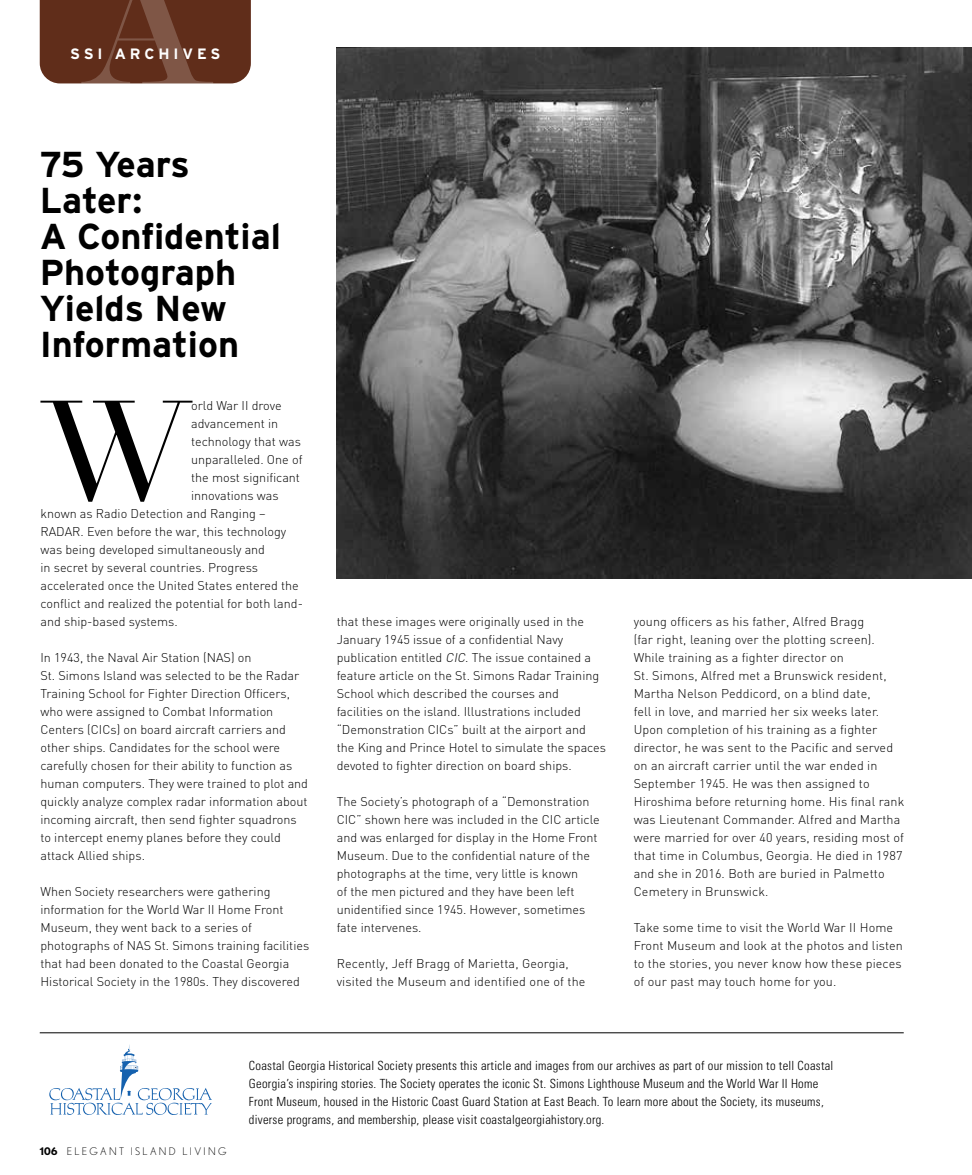
<style>
.page{position:relative;width:972px;height:1175px;background:#fff}
.page>*{position:absolute;margin:0;border:0;box-sizing:border-box;transform-origin:0 0}
.t1{font:139.05px "Didot";color:#000}
.t2{font:700 36px/36px "Interstate";color:#000}
.t3{font:700 15px "Interstate";letter-spacing:.26em;color:#fff}
.t4{font:300 12.6px/18px "DIN";color:#000}
.t5{font:300 condensed 12.6px/18px "Univers";letter-spacing:.02em;color:#000}
.t6{font:300 10.5px "Nobel";letter-spacing:.22em;color:#000}
.s1{font-style:italic}
.s2{font-weight:700}
</style>
<div class="page">
<svg style="left:40px;top:0;width:211px;height:84px;background:#673624"></svg>
<svg style="left:49px;top:1044px;width:163px;height:71px"></svg>
<hr style="left:40px;top:1032px;width:864px;height:1px;background:#000">
<img style="left:337px;top:47px;width:635px;height:531px">
<p class="t3" style="left:70px;top:46px;width:152px">SSI ARCHIVES</p>
<h2 class="t2" style="left:40px;top:146px;width:243px">75 Years<br>Later:<br>A Confidential<br>Photograph<br>Yields New<br>Information</h2>
<h1 class="t1" style="left:42px;top:368px;width:151px">W</h1>
<p class="t4" style="left:191px;top:396px;width:92px">orld War II drove</p>
<p class="t4" style="left:191px;top:414px;width:89px">advancement in</p>
<p class="t4" style="left:191px;top:432px;width:111px">technology that was</p>
<p class="t4" style="left:191px;top:450px;width:113px">unparalleled. One of</p>
<p class="t4" style="left:191px;top:468px;width:110px">the most significant</p>
<p class="t4" style="left:191px;top:486px;width:89px">innovations was</p>
<p class="t4" style="left:40px;top:504px;width:227px">known as Radio Detection and Ranging –</p>
<p class="t4" style="left:40px;top:522px;width:247px">RADAR. Even before the war, this technology</p>
<p class="t4" style="left:40px;top:540px;width:226px">was being developed simultaneously and</p>
<p class="t4" style="left:40px;top:558px;width:219px">in secret by several countries. Progress</p>
<p class="t4" style="left:40px;top:576px;width:260px">accelerated once the United States entered the</p>
<p class="t4" style="left:40px;top:594px;width:264px">conflict and realized the potential for both land-</p>
<p class="t4" style="left:40px;top:612px;width:139px">and ship-based systems.</p>
<p class="t4" style="left:40px;top:648px;width:269px">In 1943, the Naval Air Station (NAS) on<br>St. Simons Island was selected to be the Radar Training School for Fighter Direction Officers, who were assigned to Combat Information Centers (CICs) on board aircraft carriers and other ships. Candidates for the school were carefully chosen for their ability to function as human computers. They were trained to plot and quickly analyze complex radar information about incoming aircraft, then send fighter squadrons to intercept enemy planes before they could attack Allied ships.</p>
<p class="t4" style="left:40px;top:882px;width:270px">When Society researchers were gathering information for the World War II Home Front Museum, they went back to a series of photographs of NAS St. Simons training facilities that had been donated to the Coastal Georgia Historical Society in the 1980s. They discovered</p>
<p class="t4" style="left:337px;top:612px;width:271px">that these images were originally used in the January 1945 issue of a confidential Navy publication entitled <span class="s1">CIC</span>. The issue contained a feature article on the St. Simons Radar Training School which described the courses and facilities on the island. Illustrations included “Demonstration CICs” built at the airport and the King and Prince Hotel to simulate the spaces devoted to fighter direction on board ships.</p>
<p class="t4" style="left:337px;top:792px;width:264px">The Society’s photograph of a “Demonstration CIC” shown here was included in the CIC article and was enlarged for display in the Home Front Museum. Due to the confidential nature of the photographs at the time, very little is known<br>of the men pictured and they have been left unidentified since 1945. However, sometimes fate intervenes.</p>
<p class="t4" style="left:337px;top:954px;width:250px">Recently, Jeff Bragg of Marietta, Georgia, visited the Museum and identified one of the</p>
<p class="t4" style="left:634px;top:612px;width:272px">young officers as his father, Alfred Bragg<br>(far right, leaning over the plotting screen).<br>While training as a fighter director on<br>St. Simons, Alfred met a Brunswick resident, Martha Nelson Peddicord, on a blind date,<br>fell in love, and married her six weeks later.<br>Upon completion of his training as a fighter director, he was sent to the Pacific and served on an aircraft carrier until the war ended in September 1945. He was then assigned to Hiroshima before returning home. His final rank was Lieutenant Commander. Alfred and Martha were married for over 40 years, residing most of that time in Columbus, Georgia. He died in 1987 and she in 2016. Both are buried in Palmetto Cemetery in Brunswick.</p>
<p class="t4" style="left:634px;top:918px;width:271px">Take some time to visit the World War II Home Front Museum and look at the photos and listen to the stories, you never know how these pieces of our past may touch home for you.</p>
<p class="t6" style="left:40px;top:1144px;width:188px"><span class="s2">106</span> ELEGANT ISLAND LIVING</p>
<p class="t5" style="left:249px;top:1056px;width:586px">Coastal Georgia Historical Society presents this article and images from our archives as part of our mission to tell Coastal Georgia’s inspiring stories. The Society operates the iconic St. Simons Lighthouse Museum and the World War II Home Front Museum, housed in the Historic Coast Guard Station at East Beach. To learn more about the Society, its museums, diverse programs, and membership, please visit coastalgeorgiahistory.org.</p>
</div>
